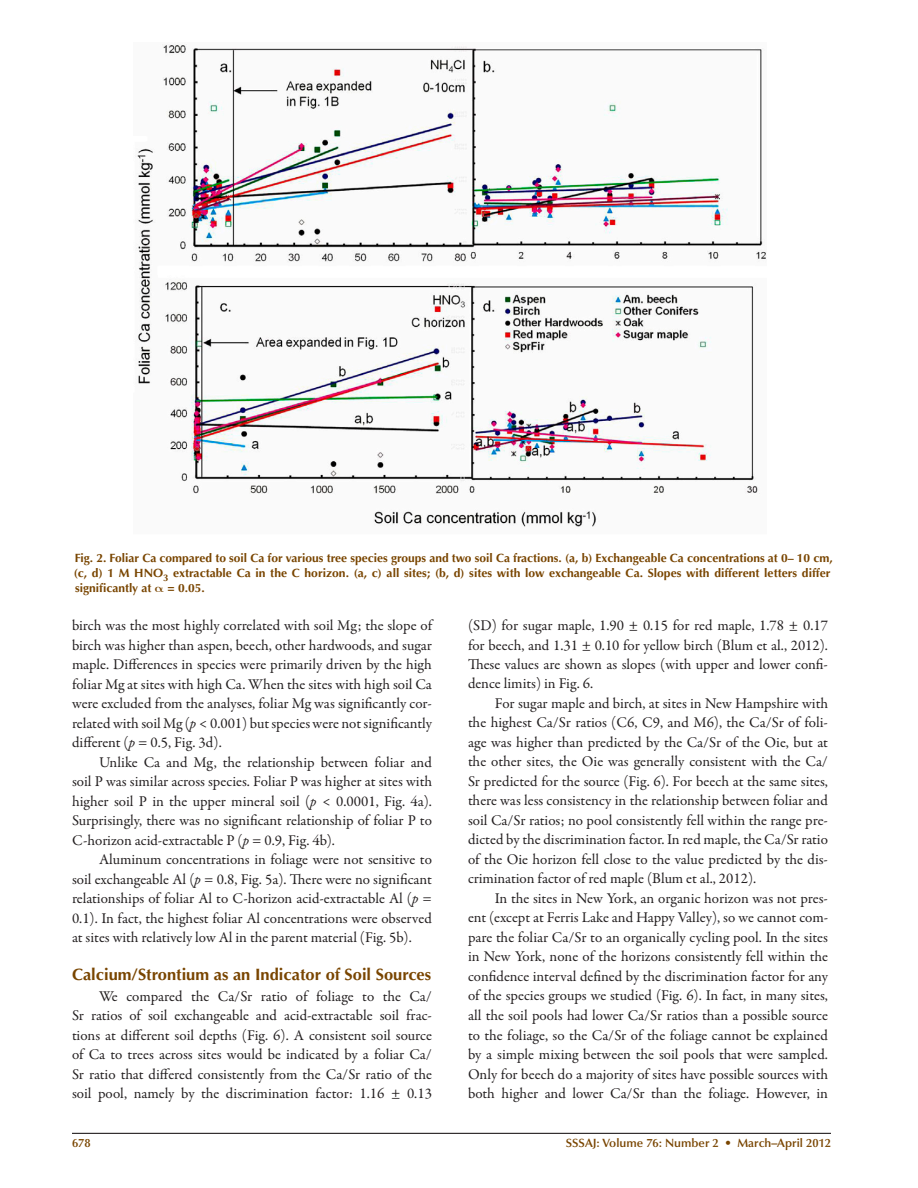
<style>
.page{position:relative;width:918px;height:1188px;background:#fff}
.page>*{position:absolute;margin:0;border:0;box-sizing:border-box;transform-origin:0 0}
.t1{font:700 16.5px "Optima LT Std";color:#794500}
.t2{font:15px/19.5px "Garamond Premr Pro";color:#231f20;text-align:justify}
.t3{font:700 12px/15px "Optima LT Std";color:#794500}
.t4{font:600 12px "Optima LT Std";color:#794500}
.s1{font-style:italic}
</style>
<div class="page">
<hr style="left:72px;top:1133px;width:759px;height:1px;background:#231f20">
<img style="left:136px;top:44px;width:631px;height:483px">
<p class="t3" style="left:74px;top:551px;width:761px">Fig. 2. Foliar Ca compared to soil Ca for various tree species groups and two soil Ca fractions. (a, b) Exchangeable Ca concentrations at 0– 10 cm, (c, d) 1 M HNO<sub>3</sub> extractable Ca in the C horizon. (a, c) all sites; (b, d) sites with low exchangeable Ca. Slopes with different letters differ significantly at</p>
<p class="t3" style="left:167px;top:581px;width:39px">= 0.05.</p>
<p class="t2" style="left:72px;top:616px;width:362px">birch was the most highly correlated with soil Mg; the slope of birch was higher than aspen, beech, other hardwoods, and sugar maple. Differences in species were primarily driven by the high foliar Mg at sites with high Ca. When the sites with high soil Ca were excluded from the analyses, foliar Mg was significantly cor&shy;related with soil Mg (<span class="s1">p</span> &lt; 0.001) but species were not significantly different (<span class="s1">p</span> = 0.5, Fig. 3d).</p>
<p class="t2" style="left:72px;top:753px;width:362px;text-indent:27px">Unlike Ca and Mg, the relationship between foliar and soil P was similar across species. Foliar P was higher at sites with higher soil P in the upper mineral soil (<span class="s1">p</span> &lt; 0.0001, Fig. 4a).<br>Surprisingly, there was no significant relationship of foliar P to C-horizon acid-extractable P (<span class="s1">p</span> = 0.9, Fig. 4b).</p>
<p class="t2" style="left:72px;top:850px;width:362px;text-indent:27px">Aluminum concentrations in foliage were not sensitive to soil exchangeable Al (<span class="s1">p</span> = 0.8, Fig. 5a). There were no significant relationships of foliar Al to C-horizon acid-extractable Al (<span class="s1">p</span> = 0.1). In fact, the highest foliar Al concentrations were observed at sites with relatively low Al in the parent material (Fig. 5b).</p>
<p class="t1" style="left:72px;top:966px;width:361px">Calcium/Strontium as an Indicator of Soil Sources</p>
<p class="t2" style="left:72px;top:987px;width:361px;text-indent:27px">We compared the Ca/Sr ratio of foliage to the Ca/ Sr ratios of soil exchangeable and acid-extractable soil frac&shy;tions at different soil depths (Fig. 6). A consistent soil source of Ca to trees across sites would be indicated by a foliar Ca/ Sr ratio that differed consistently from the Ca/Sr ratio of the soil pool, namely by the discrimination factor: 1.16 ± 0.13</p>
<p class="t2" style="left:468px;top:616px;width:362px">(SD) for sugar maple, 1.90 ± 0.15 for red maple, 1.78 ± 0.17 for beech, and 1.31 ± 0.10 for yellow birch (Blum et al., 2012).<br>These values are shown as slopes (with upper and lower confi&shy;dence limits) in Fig. 6.</p>
<p class="t2" style="left:468px;top:694px;width:362px;text-indent:27px">For sugar maple and birch, at sites in New Hampshire with the highest Ca/Sr ratios (C6, C9, and M6), the Ca/Sr of foli&shy;age was higher than predicted by the Ca/Sr of the Oie, but at the other sites, the Oie was generally consistent with the Ca/ Sr predicted for the source (Fig. 6). For beech at the same sites, there was less consistency in the relationship between foliar and soil Ca/Sr ratios; no pool consistently fell within the range pre&shy;dicted by the discrimination factor. In red maple, the Ca/Sr ratio of the Oie horizon fell close to the value predicted by the dis&shy;crimination factor of red maple (Blum et al., 2012).</p>
<p class="t2" style="left:468px;top:889px;width:362px;text-indent:27px">In the sites in New York, an organic horizon was not pres&shy;ent (except at Ferris Lake and Happy Valley), so we cannot com&shy;pare the foliar Ca/Sr to an organically cycling pool. In the sites in New York, none of the horizons consistently fell within the confidence interval defined by the discrimination factor for any of the species groups we studied (Fig. 6). In fact, in many sites, all the soil pools had lower Ca/Sr ratios than a possible source to the foliage, so the Ca/Sr of the foliage cannot be explained by a simple mixing between the soil pools that were sampled.<br>Only for beech do a majority of sites have possible sources with both higher and lower Ca/Sr than the foliage. However, in</p>
<p class="t4" style="left:72px;top:1137px;width:20px">678</p>
<p class="t4" style="left:566px;top:1137px;width:267px">SSSAJ: Volume 76: Number 2 • March–April 2012</p>
</div>
